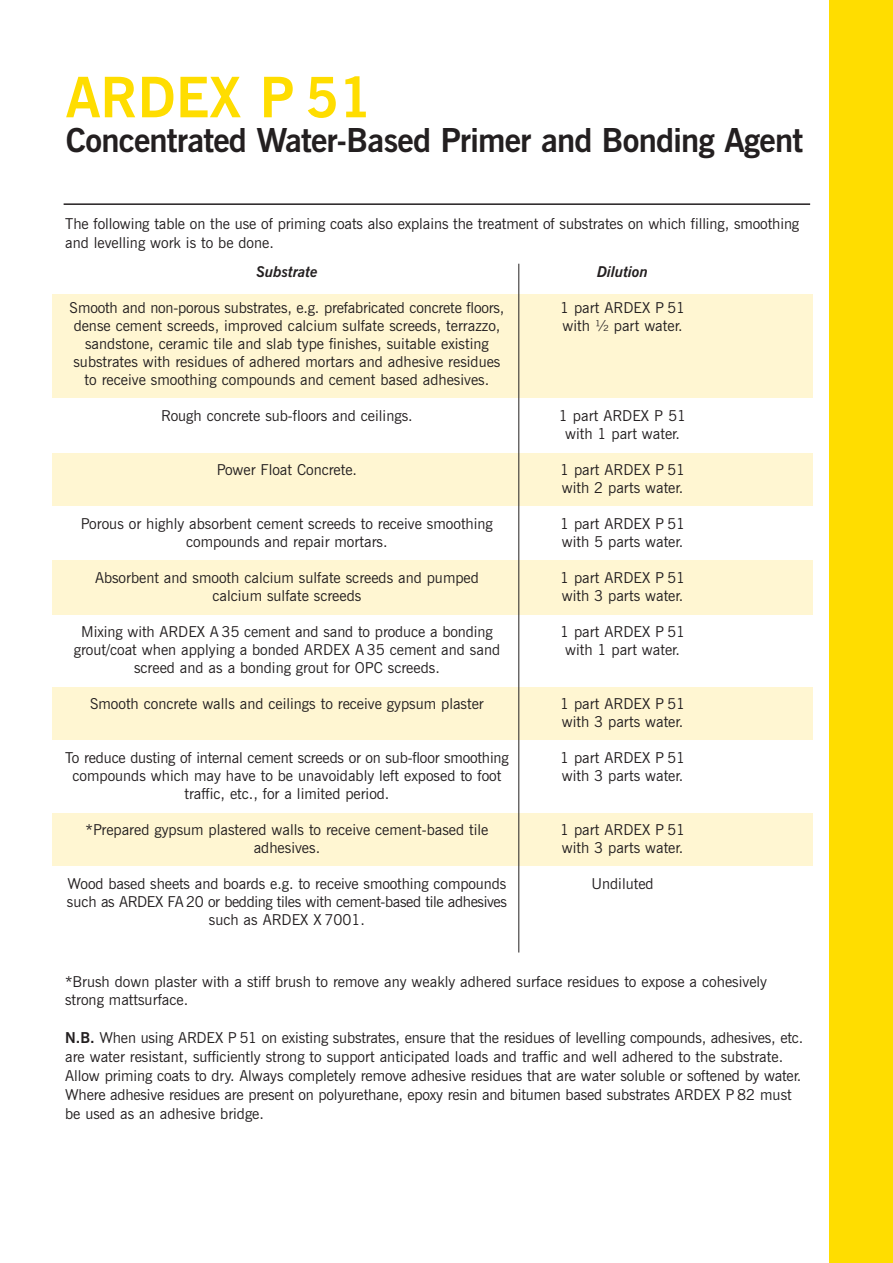
<style>
.page{position:relative;width:893px;height:1263px;background:#fff}
.page>*{position:absolute;margin:0;border:0;box-sizing:border-box;transform-origin:0 0}
.t1{font:700 55.65px "News Gothic BT";color:#fd0}
.t2{font:700 33px "News Gothic BT";letter-spacing:-.025em;color:#231f20}
.t3{font:15px/18px "News Gothic BT";color:#231f20}
.t4{font:italic 700 15px "News Gothic BT";color:#231f20}
.s1{font-weight:700}
</style>
<div class="page">
<div style="left:52px;top:294px;width:761px;height:104px;background:#fff6d2"></div>
<div style="left:52px;top:453px;width:761px;height:53px;background:#fff6d2"></div>
<div style="left:52px;top:561px;width:761px;height:54px;background:#fff6d2"></div>
<div style="left:52px;top:687px;width:761px;height:53px;background:#fff6d2"></div>
<div style="left:52px;top:813px;width:761px;height:53px;background:#fff6d2"></div>
<div style="left:829px;top:0;width:63px;height:1263px;background:#fd0"></div>
<hr style="left:64px;top:203px;width:746px;height:2px;background:#231f20">
<hr style="left:518px;top:264px;width:1px;height:689px;background:#231f20">
<h1 class="t1" style="left:66px;top:77px;width:308px">ARDEX P 51</h1>
<h2 class="t2" style="left:66px;top:128px;width:738px">Concentrated Water-Based Primer and Bonding Agent</h2>
<p class="t3" style="left:65px;top:216px;width:735px;line-height:19px">The following table on the use of priming coats also explains the treatment of substrates on which filling, smoothing and levelling work is to be done.</p>
<p class="t4" style="left:256px;top:267px;width:63px">Substrate</p>
<p class="t3" style="left:70px;top:300px;width:436px;text-align:center">Smooth and non-porous substrates, e.g. prefabricated concrete floors, dense cement screeds, improved calcium sulfate screeds, terrazzo, sandstone, ceramic tile and slab type finishes, suitable existing substrates with residues of adhered mortars and adhesive residues to receive smoothing compounds and cement based adhesives.</p>
<p class="t3" style="left:161px;top:408px;width:253px">Rough concrete sub-floors and ceilings.</p>
<p class="t3" style="left:217px;top:462px;width:142px">Power Float Concrete.</p>
<p class="t3" style="left:81px;top:516px;width:413px;text-align:center">Porous or highly absorbent cement screeds to receive smoothing compounds and repair mortars.</p>
<p class="t3" style="left:95px;top:570px;width:385px;text-align:center">Absorbent and smooth calcium sulfate screeds and pumped calcium sulfate screeds</p>
<p class="t3" style="left:74px;top:624px;width:428px;text-align:center">Mixing with ARDEX A 35 cement and sand to produce a bonding grout/coat when applying a bonded ARDEX A 35 cement and sand screed and as a bonding grout for OPC screeds.</p>
<p class="t3" style="left:90px;top:696px;width:395px">Smooth concrete walls and ceilings to receive gypsum plaster</p>
<p class="t3" style="left:65px;top:750px;width:445px;text-align:center">To reduce dusting of internal cement screeds or on sub-floor smoothing compounds which may have to be unavoidably left exposed to foot traffic, etc., for a limited period.</p>
<p class="t3" style="left:85px;top:822px;width:404px;text-align:center">*Prepared gypsum plastered walls to receive cement-based tile adhesives.</p>
<p class="t3" style="left:67px;top:876px;width:441px;text-align:center">Wood based sheets and boards e.g. to receive smoothing compounds such as ARDEX FA 20 or bedding tiles with cement-based tile adhesives such as ARDEX X 7001.</p>
<p class="t4" style="left:597px;top:267px;width:52px">Dilution</p>
<p class="t3" style="left:560px;top:300px;width:126px">1 part ARDEX P 51 with ½ part water.</p>
<p class="t3" style="left:559px;top:408px;width:129px;text-align:center">1 part ARDEX P 51 with 1 part water.</p>
<p class="t3" style="left:560px;top:462px;width:126px">1 part ARDEX P 51 with 2 parts water.</p>
<p class="t3" style="left:560px;top:516px;width:126px">1 part ARDEX P 51 with 5 parts water.</p>
<p class="t3" style="left:560px;top:570px;width:126px">1 part ARDEX P 51 with 3 parts water.</p>
<p class="t3" style="left:560px;top:624px;width:126px;text-align:center">1 part ARDEX P 51 with 1 part water.</p>
<p class="t3" style="left:560px;top:696px;width:126px">1 part ARDEX P 51 with 3 parts water.</p>
<p class="t3" style="left:560px;top:750px;width:126px">1 part ARDEX P 51 with 3 parts water.</p>
<p class="t3" style="left:560px;top:822px;width:126px">1 part ARDEX P 51 with 3 parts water.</p>
<p class="t3" style="left:591px;top:876px;width:64px">Undiluted</p>
<p class="t3" style="left:65px;top:974px;width:703px">*Brush down plaster with a stiff brush to remove any weakly adhered surface residues to expose a cohesively strong mattsurface.</p>
<p class="t3" style="left:65px;top:1030px;width:739px;line-height:19px"><span class="s1">N.B.</span> When using ARDEX P 51 on existing substrates, ensure that the residues of levelling compounds, adhesives, etc. are water resistant, sufficiently strong to support anticipated loads and traffic and well adhered to the substrate.<br>Allow priming coats to dry. Always completely remove adhesive residues that are water soluble or softened by water.<br>Where adhesive residues are present on polyurethane, epoxy resin and bitumen based substrates ARDEX P 82 must be used as an adhesive bridge.</p>
</div>
